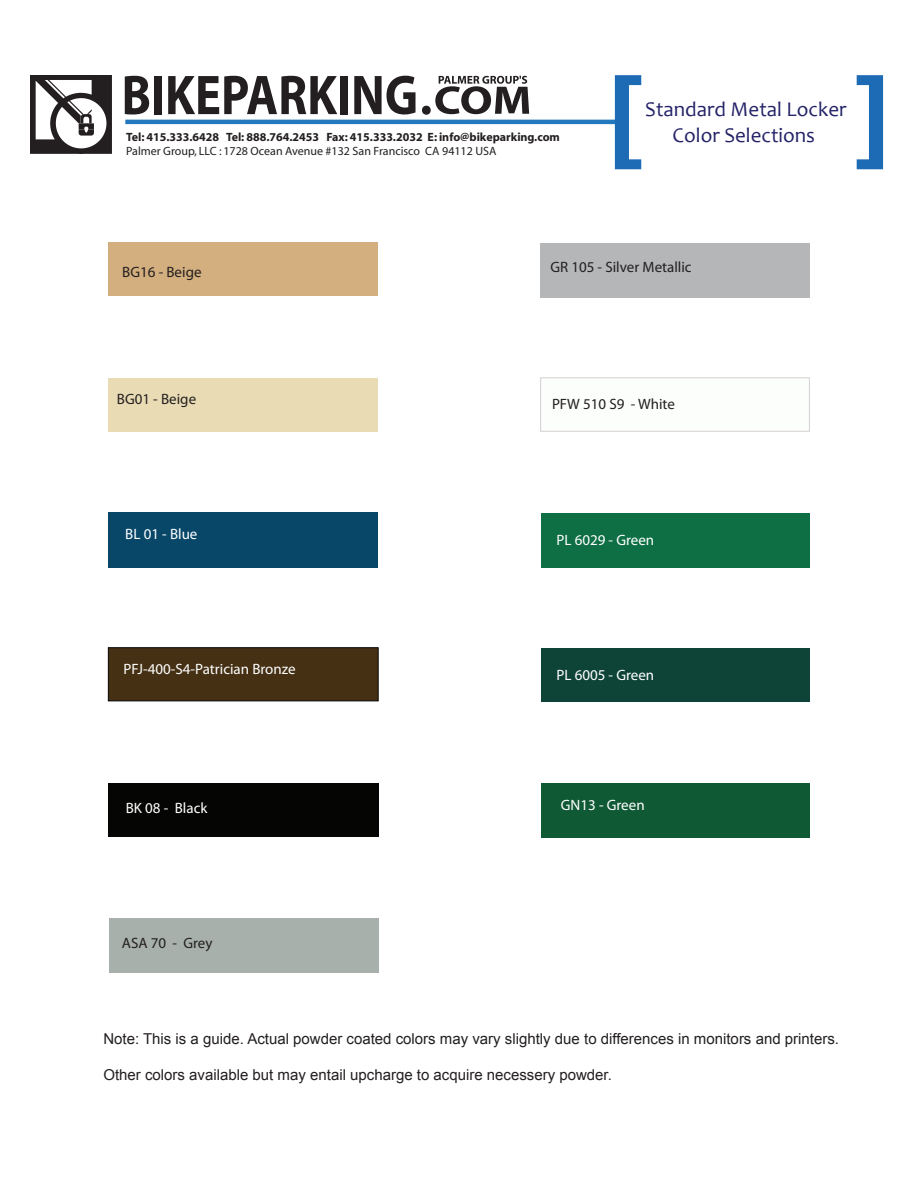
<style>
.page{position:relative;width:918px;height:1188px;background:#fff}
.page>*{position:absolute;margin:0;border:0;box-sizing:border-box;transform-origin:0 0}
.t1{font:21px/25.2px "Candara";color:#242368;text-align:center}
.t2{font:15px "Arial";color:#231f20}
.t3{font:15px "Myriad Pro";color:#231f20}
.t4{font:15px "Myriad Pro";color:#fff}
.t5{font:15px "Myriad Pro";color:#fdfefe}
.t6{font:700 12px "Myriad";color:#231f20}
.t7{font:12px "Myriad";color:#231f20}
</style>
<div class="page">
<div style="left:540px;top:378px;width:270px;height:53px;background:#fcfefc;border:1px solid #d3d1d2"></div>
<div style="left:108px;top:783px;width:271px;height:54px;background:#050504"></div>
<div style="left:108px;top:378px;width:269px;height:53px;background:#e9dcb4"></div>
<img style="left:30px;top:75px;width:81px;height:79px">
<svg style="left:125px;top:76px;width:24px;height:39px"></svg>
<div style="left:154px;top:76px;width:8px;height:38px;background:#231f20"></div>
<svg style="left:168px;top:76px;width:169px;height:38px"></svg>
<div style="left:340px;top:76px;width:8px;height:38px;background:#231f20"></div>
<svg style="left:354px;top:76px;width:62px;height:39px"></svg>
<div style="left:422px;top:106px;width:9px;height:9px;background:#231f20;border-radius:50%"></div>
<hr style="left:125px;top:120px;width:499px;height:4px;background:#2479be">
<svg style="left:615px;top:75px;width:26px;height:94px"></svg>
<svg style="left:857px;top:75px;width:26px;height:94px"></svg>
<svg style="left:435px;top:76px;width:94px;height:38px"></svg>
<div style="left:108px;top:648px;width:270px;height:53px;background:#463014;border:1px solid #040503"></div>
<div style="left:108px;top:242px;width:269px;height:54px;background:#d3ae7e"></div>
<div style="left:108px;top:513px;width:269px;height:55px;background:#094769"></div>
<div style="left:541px;top:783px;width:269px;height:55px;background:#0f5935"></div>
<div style="left:540px;top:244px;width:270px;height:54px;background:#b4b6b8"></div>
<div style="left:109px;top:918px;width:270px;height:55px;background:#a7b0ab"></div>
<div style="left:542px;top:649px;width:268px;height:53px;background:#0e4438"></div>
<div style="left:541px;top:514px;width:268px;height:54px;background:#0d6f43"></div>
<p class="t6" style="left:126px;top:131px;width:435px">Tel: 415.333.6428 Tel: 888.764.2453 Fax: 415.333.2032 E: info@bikeparking.com</p>
<p class="t7" style="left:126px;top:145px;width:372px">Palmer Group, LLC : 1728 Ocean Avenue #132 San Francisco CA 94112 USA</p>
<h1 class="t1" style="left:645px;top:97px;width:203px">Standard Metal Locker<br>Color Selections</h1>
<p class="t3" style="left:122px;top:262px;width:81px">BG16 - Beige</p>
<p class="t3" style="left:550px;top:258px;width:143px">GR 105 - Silver Metallic</p>
<p class="t3" style="left:117px;top:390px;width:81px">BG01 - Beige</p>
<p class="t3" style="left:552px;top:395px;width:124px">PFW 510 S9 - White</p>
<p class="t4" style="left:125px;top:525px;width:74px">BL 01 - Blue</p>
<p class="t4" style="left:556px;top:530px;width:99px">PL 6029 - Green</p>
<p class="t5" style="left:124px;top:660px;width:173px">PFJ-400-S4-Patrician Bronze</p>
<p class="t4" style="left:556px;top:665px;width:99px">PL 6005 - Green</p>
<p class="t4" style="left:126px;top:799px;width:83px">BK 08 - Black</p>
<p class="t4" style="left:561px;top:796px;width:85px">GN13 - Green</p>
<p class="t3" style="left:122px;top:934px;width:92px">ASA 70 - Grey</p>
<p class="t2" style="left:103px;top:1029px;width:737px">Note: This is a guide. Actual powder coated colors may vary slightly due to differences in monitors and printers.</p>
<p class="t2" style="left:103px;top:1065px;width:510px">Other colors available but may entail upcharge to acquire necessery powder.</p>
</div>
